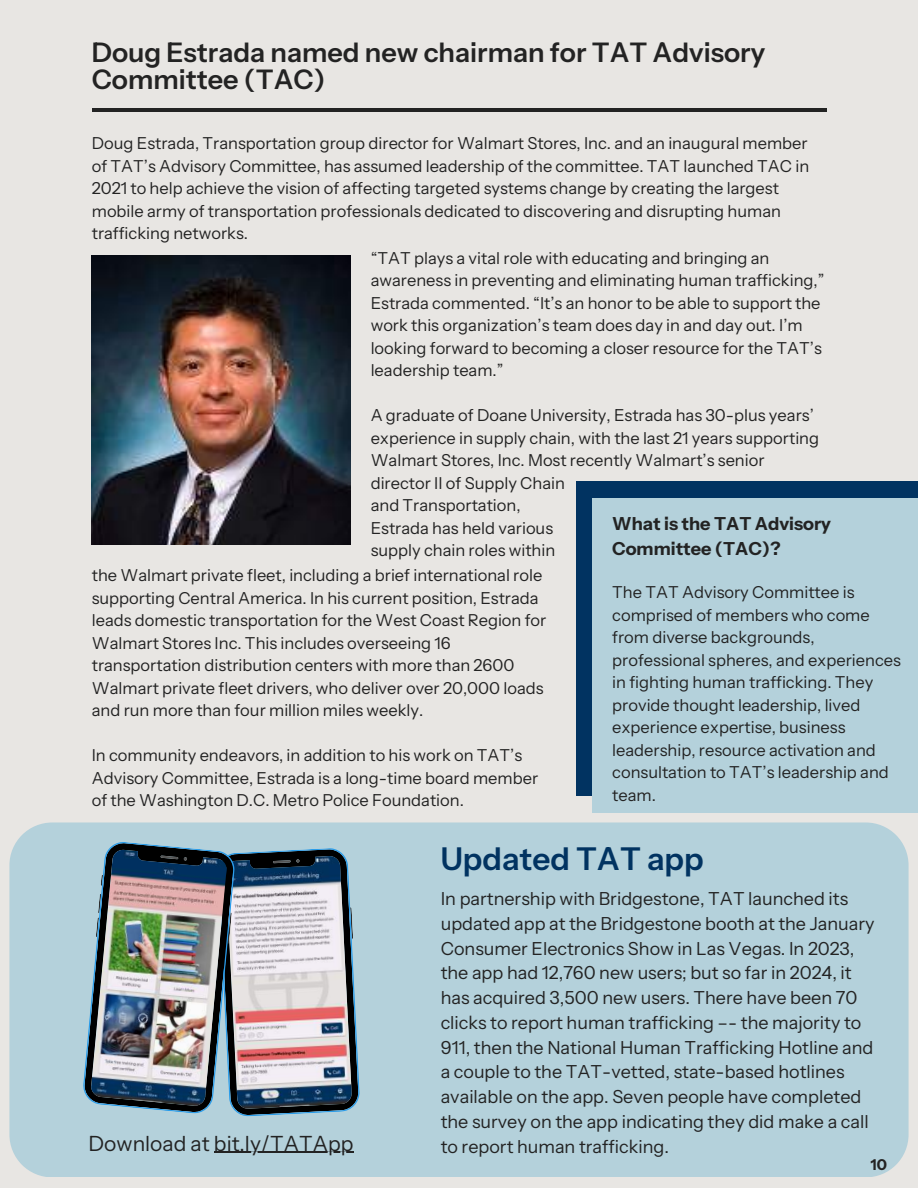
<style>
.page{position:relative;width:918px;height:1188px;background:#e8e6e3}
.page>*{position:absolute;margin:0;border:0;box-sizing:border-box;transform-origin:0 0}
.t1{font:600 31.5px "Instrument Sans";color:#013361}
.t2{font:600 27px/27px "Instrument Sans";color:#232323}
.t3{font:21px "Instrument Sans";color:#232323}
.t4{font:18px/24.8px "Instrument Sans";color:#232323}
.t5{font:700 18px/24.8px "Instrument Sans";color:#232323}
.t6{font:16.5px/22.5px "Instrument Sans";color:#232323}
.t7{font:700 15px "Instrument Sans";color:#232323}
</style>
<div class="page">
<hr style="left:92px;top:108px;width:734px;height:4px;background:#232323">
<img style="left:92px;top:256px;width:259px;height:289px">
<div style="left:9px;top:822px;width:900px;height:355px;background:#b4d1db"></div>
<img style="left:82px;top:842px;width:278px;height:275px">
<div style="left:576px;top:482px;width:342px;height:313px;background:#013361"></div>
<div style="left:593px;top:498px;width:325px;height:314px;background:#b4d1db"></div>
<hr style="left:214px;top:1152px;width:139px;height:1px;background:#232323">
<h2 class="t2" style="left:92px;top:40px;width:675px">Doug Estrada named new chairman for TAT Advisory<br>Committee (TAC)</h2>
<p class="t6" style="left:92px;top:132px;width:719px">Doug Estrada, Transportation group director for Walmart Stores, Inc. and an inaugural member of TAT’s Advisory Committee, has assumed leadership of the committee. TAT launched TAC in 2021 to help achieve the vision of affecting targeted systems change by creating the largest mobile army of transportation professionals dedicated to discovering and disrupting human trafficking networks.</p>
<p class="t6" style="left:371px;top:247px;width:455px">&lt;TAT plays a vital role with educating and bringing an awareness in preventing and eliminating human trafficking,= Estrada commented. &lt;It’s an honor to be able to support the work this organization’s team does day in and day out. I’m looking forward to becoming a closer resource for the TAT’s leadership team.=</p>
<p class="t6" style="left:371px;top:404px;width:450px">A graduate of Doane University, Estrada has 30-plus years’ experience in supply chain, with the last 21 years supporting Walmart Stores, Inc. Most recently Walmart’s senior director II of Supply Chain<br>and Transportation,<br>Estrada has held various<br>supply chain roles within</p>
<p class="t6" style="left:92px;top:564px;width:456px">the Walmart private fleet, including a brief international role supporting Central America. In his current position, Estrada leads domestic transportation for the West Coast Region for Walmart Stores Inc. This includes overseeing 16 transportation distribution centers with more than 2600<br>Walmart private fleet drivers, who deliver over 20,000 loads and run more than four million miles weekly.</p>
<p class="t6" style="left:92px;top:744px;width:448px">In community endeavors, in addition to his work on TAT’s<br>Advisory Committee, Estrada is a long-time board member of the Washington D.C. Metro Police Foundation.</p>
<p class="t5" style="left:612px;top:512px;width:220px">What is the TAT Advisory<br>Committee (TAC)?</p>
<p class="t6" style="left:612px;top:581px;width:290px">The TAT Advisory Committee is comprised of members who come from diverse backgrounds, professional spheres, and experiences in fighting human trafficking. They provide thought leadership, lived experience expertise, business leadership, resource activation and consultation to TAT’s leadership and team.</p>
<p class="t3" style="left:89px;top:1130px;width:266px">Download at bit.ly/TATApp</p>
<h1 class="t1" style="left:441px;top:839px;width:264px">Updated TAT app</h1>
<p class="t4" style="left:441px;top:887px;width:435px">In partnership with Bridgestone, TAT launched its updated app at the Bridgestone booth at the January Consumer Electronics Show in Las Vegas. In 2023, the app had 12,760 new users; but so far in 2024, it has acquired 3,500 new users. There have been 70 clicks to report human trafficking –- the majority to 911, then the National Human Trafficking Hotline and a couple to the TAT-vetted, state-based hotlines available on the app. Seven people have completed the survey on the app indicating they did make a call to report human trafficking.</p>
<p class="t7" style="left:871px;top:1155px;width:18px">10</p>
</div>
